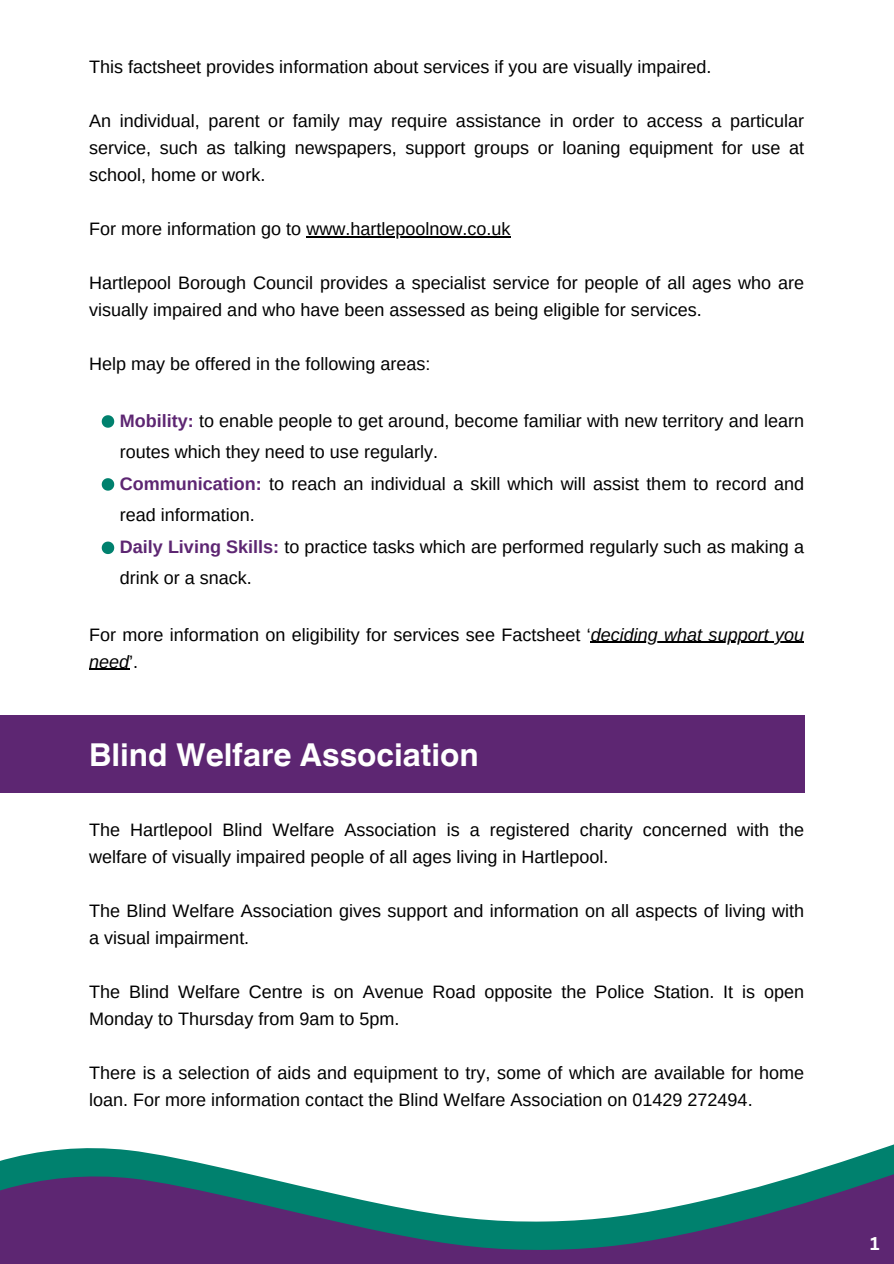
<style>
.page{position:relative;width:894px;height:1264px;background:#fff}
.page>*{position:absolute;margin:0;border:0;box-sizing:border-box;transform-origin:0 0}
.t1{font:700 31.5px "Helvetica World";color:#fff}
.t2{font:18px/27px "Arimo";color:#000}
.t3{font:italic 18px "Arimo";color:#000}
.t4{font:700 18px "Canva Sans";color:#fff}
.s1{font-weight:700;color:#5d2672}
.s2{font-style:italic}
.s3{font-style:normal}
</style>
<div class="page">
<hr style="left:306px;top:236px;width:204px;height:1px;background:#000">
<hr style="left:590px;top:641px;width:213px;height:1px;background:#000">
<hr style="left:89px;top:668px;width:40px;height:1px;background:#000">
<div style="left:0;top:715px;width:804px;height:78px;background:#5d2672"></div>
<svg style="left:101px;top:415px;width:14px;height:13px"></svg>
<svg style="left:101px;top:478px;width:14px;height:13px"></svg>
<svg style="left:101px;top:541px;width:14px;height:13px"></svg>
<svg style="left:0;top:1144px;width:893px;height:27px"></svg>
<svg style="left:0;top:1171px;width:893px;height:92px;fill:#5d2672"></svg>
<p class="t2" style="left:89px;top:53px;width:623px">This factsheet provides information about services if you are visually impaired.</p>
<p class="t2" style="left:89px;top:107px;width:716px;text-align:justify">An individual, parent or family may require assistance in order to access a particular service, such as talking newspapers, support groups or loaning equipment for use at school, home or work.</p>
<p class="t2" style="left:89px;top:215px;width:423px">For more information go to www.hartlepoolnow.co.uk</p>
<p class="t2" style="left:89px;top:269px;width:716px">Hartlepool Borough Council provides a specialist service for people of all ages who are</p>
<p class="t2" style="left:89px;top:296px;width:614px">visually impaired and who have been assessed as being eligible for services.</p>
<p class="t2" style="left:89px;top:350px;width:342px">Help may be offered in the following areas:</p>
<p class="t2" style="left:120px;top:404px;width:685px;line-height:31.5px"><span class="s1">Mobility:</span> to enable people to get around, become familiar with new territory and learn routes which they need to use regularly.</p>
<p class="t2" style="left:120px;top:467px;width:685px;line-height:31.5px"><span class="s1">Communication:</span> to reach an individual a skill which will assist them to record and read information.</p>
<p class="t2" style="left:120px;top:530px;width:685px;line-height:31.5px"><span class="s1">Daily Living Skills:</span> to practice tasks which are performed regularly such as making a drink or a snack.</p>
<p class="t2" style="left:89px;top:620px;width:716px">For more information on eligibility for services see Factsheet ‘<span class="s2">deciding what support you</span></p>
<p class="t3" style="left:89px;top:651px;width:51px">need<span class="s3">’.</span></p>
<p class="t1" style="left:89px;top:728px;width:391px">Blind Welfare Association</p>
<p class="t2" style="left:89px;top:816px;width:716px">The Hartlepool Blind Welfare Association is a registered charity concerned with the welfare of visually impaired people of all ages living in Hartlepool.</p>
<h1 class="t2" style="left:89px;top:897px;width:716px">The Blind Welfare Association gives support and information on all aspects of living with a visual impairment.</h1>
<p class="t2" style="left:89px;top:978px;width:716px">The Blind Welfare Centre is on Avenue Road opposite the Police Station. It is open<br>Monday to Thursday from 9am to 5pm.</p>
<p class="t2" style="left:89px;top:1059px;width:716px">There is a selection of aids and equipment to try, some of which are available for home loan. For more information contact the Blind Welfare Association on 01429 272494.</p>
<p class="t4" style="left:869px;top:1230px;width:11px">1</p>
</div>
